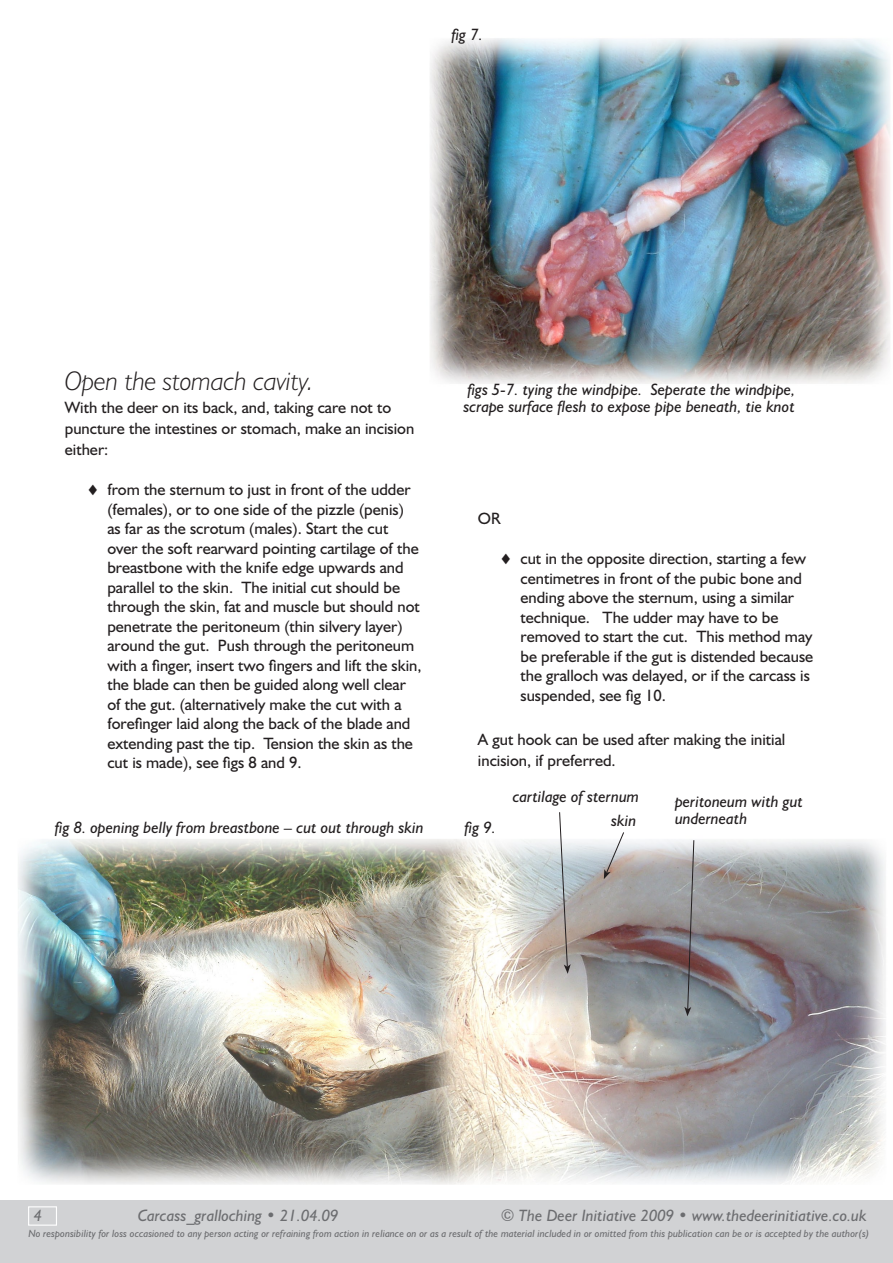
<style>
.page{position:relative;width:893px;height:1263px;background:#fff}
.page>*{position:absolute;margin:0;border:0;box-sizing:border-box;transform-origin:0 0}
.headerMinMin{font:italic 300 27px "Humanist 521 BT";letter-spacing:-.005em;color:#231f20}
.indentBullet{font:16.5px/19.5px "Humanist 521 BT";color:#231f20}
.t1{font:italic 16.5px/16.5px "Humanist 521 BT";color:#231f20}
.t2{font:italic 16.5px "Humanist 521 BT";color:#6c6d70}
.t3{font:italic 10.5px "Humanist 521 BT";letter-spacing:.005em;color:#6c6d70}
</style>
<div class="page">
<img style="left:0;top:38px;width:893px;height:1163px">
<div style="left:0;top:1201px;width:893px;height:62px;background:#d1d2d4"></div>
<div style="left:28px;top:1206px;width:29px;height:20px;border:1px solid #fff"></div>
<svg style="left:604px;top:831px;width:21px;height:48px"></svg>
<svg style="left:559px;top:811px;width:12px;height:163px"></svg>
<svg style="left:684px;top:839px;width:11px;height:177px;background:#898689"></svg>
<p class="t1" style="left:452px;top:25px;width:33px">fig 7.</p>
<p class="headerMinMin" style="left:65px;top:364px;width:250px">Open the stomach cavity.</p>
<p class="indentBullet" style="left:65px;top:396px;width:351px;line-height:21px">With the deer on its back, and, taking care not to puncture the intestines or stomach, make an incision either:</p>
<p class="indentBullet" style="left:86px;top:479px;width:326px">♦ from the sternum to just in front of the udder</p>
<p class="indentBullet" style="left:107px;top:499px;width:316px">(females), or to one side of the pizzle (penis)<br>as far as the scrotum (males). Start the cut over the soft rearward pointing cartilage of the breastbone with the knife edge upwards and parallel to the skin. The initial cut should be through the skin, fat and muscle but should not penetrate the peritoneum (thin silvery layer) around the gut. Push through the peritoneum with a finger, insert two fingers and lift the skin, the blade can then be guided along well clear of the gut. (alternatively make the cut with a forefinger laid along the back of the blade and extending past the tip. Tension the skin as the cut is made), see figs 8 and 9.</p>
<p class="t1" style="left:55px;top:819px;width:370px">fig 8. opening belly from breastbone – cut out through skin</p>
<p class="t1" style="left:463px;top:381px;width:333px">figs 5-7. tying the windpipe. Seperate the windpipe, scrape surface flesh to expose pipe beneath, tie knot</p>
<p class="indentBullet" style="left:478px;top:508px;width:24px">OR</p>
<p class="indentBullet" style="left:499px;top:549px;width:308px">♦ cut in the opposite direction, starting a few</p>
<p class="indentBullet" style="left:520px;top:568px;width:294px">centimetres in front of the pubic bone and ending above the sternum, using a similar technique. The udder may have to be removed to start the cut. This method may be preferable if the gut is distended because the gralloch was delayed, or if the carcass is suspended, see fig 10.</p>
<p class="indentBullet" style="left:478px;top:729px;width:309px;line-height:21px">A gut hook can be used after making the initial incision, if preferred.</p>
<p class="t1" style="left:465px;top:819px;width:33px">fig 9.</p>
<p class="t1" style="left:513px;top:788px;width:128px">cartilage of sternum</p>
<p class="t1" style="left:611px;top:812px;width:27px">skin</p>
<p class="t1" style="left:675px;top:793px;width:130px">peritoneum with gut underneath</p>
<p class="t2" style="left:138px;top:1205px;width:202px">Carcass_gralloching • 21 .04.09</p>
<p class="t2" style="left:501px;top:1205px;width:367px">© The Deer Initiative 2009 • www.thedeerinitiative.co.uk</p>
<p class="t3" style="left:28px;top:1227px;width:843px">No responsibility for loss occasioned to any person acting or refraining from action in reliance on or as a result of the material included in or omitted from this publication can be or is accepted by the author(s)</p>
</div>
